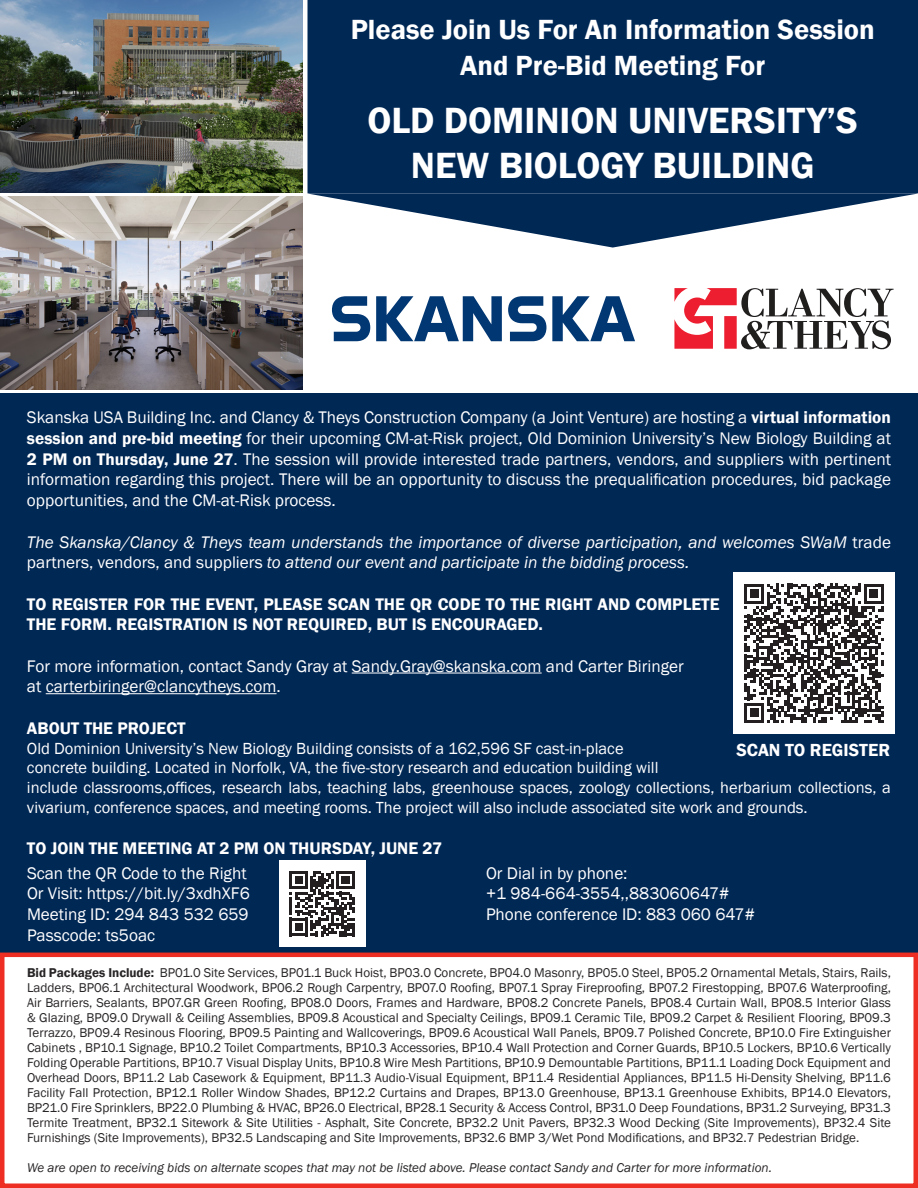
<style>
.page{position:relative;width:918px;height:1188px;background:#fff}
.page>*{position:absolute;margin:0;border:0;box-sizing:border-box;transform-origin:0 0}
.t1{font:600 37.5px "Franklin Gothic";color:#fff}
.t2{font:600 28.5px "Franklin Gothic";color:#fff}
.t3{font:600 18px "Franklin Gothic";color:#fff}
.t4{font:17.25px/20.7px "Franklin Gothic";color:#fff;text-align:justify}
.t5{font:italic 17.25px/20.7px "Franklin Gothic";color:#fff}
.t6{font:600 17.25px/20.7px "Franklin Gothic";color:#fff}
.t7{font:16.5px/19.8px "Franklin Gothic";color:#fff}
.t8{font:13.2px/15px "Franklin Gothic";color:#282526;text-align:justify}
.t9{font:italic 13.2px "Franklin Gothic";color:#282526}
.s1{font-weight:600}
.s2{font-style:normal}
</style>
<div class="page">
<div style="left:0;top:393px;width:918px;height:560px;background:#002855"></div>
<img style="left:0;top:0;width:302px;height:193px">
<img style="left:0;top:197px;width:302px;height:193px">
<svg style="left:332px;top:296px;width:38px;height:45px"></svg>
<svg style="left:376px;top:296px;width:126px;height:45px"></svg>
<svg style="left:508px;top:296px;width:38px;height:45px"></svg>
<svg style="left:552px;top:296px;width:83px;height:45px"></svg>
<svg style="left:674px;top:288px;width:220px;height:61px"></svg>
<hr style="left:352px;top:673px;width:190px;height:1px;background:#fff">
<hr style="left:46px;top:693px;width:231px;height:1px;background:#fff">
<svg style="left:308px;top:0;width:610px;height:248px;background:#1c3f67"></svg>
<div style="left:0;top:953px;width:918px;height:235px;border:4px solid #ee2e22"></div>
<div style="left:733px;top:572px;width:162px;height:162px;background:#fff"></div>
<svg style="left:744px;top:584px;width:140px;height:139px"></svg>
<div style="left:279px;top:861px;width:86px;height:86px;background:#fff"></div>
<svg style="left:289px;top:871px;width:66px;height:65px"></svg>
<p class="t2" style="left:351px;top:11px;width:526px">Please Join Us For An Information Session</p>
<p class="t2" style="left:460px;top:47px;width:307px">And Pre-Bid Meeting For</p>
<p class="t1" style="left:367px;top:97px;width:492px">OLD DOMINION UNIVERSITY’S</p>
<p class="t1" style="left:411px;top:142px;width:405px">NEW BIOLOGY BUILDING</p>
<p class="t4" style="left:27px;top:408px;width:866px">Skanska USA Building Inc. and Clancy &amp; Theys Construction Company (a Joint Venture) are hosting a <span class="s1">virtual information session and pre-bid meeting</span> for their upcoming CM-at-Risk project, Old Dominion University’s New Biology Building at <span class="s1">2 PM on Thursday, June 27</span>. The session will provide interested trade partners, vendors, and suppliers with pertinent information regarding this project. There will be an opportunity to discuss the prequalification procedures, bid package opportunities, and the CM-at-Risk process.</p>
<p class="t5" style="left:27px;top:532px;width:866px">The Skanska/Clancy &amp; Theys team understands the importance of diverse participation, and welcomes SWaM <span class="s2">trade partners, vendors, and suppliers</span> to attend our event and participate in the bidding process.</p>
<p class="t6" style="left:27px;top:594px;width:694px">TO REGISTER FOR THE EVENT, PLEASE SCAN THE QR CODE TO THE RIGHT AND COMPLETE<br>THE FORM. REGISTRATION IS NOT REQUIRED, BUT IS ENCOURAGED.</p>
<p class="t4" style="left:27px;top:656px;width:658px">For more information, contact Sandy Gray at Sandy.Gray@skanska.com and Carter Biringer</p>
<p class="t4" style="left:27px;top:677px;width:255px">at carterbiringer@clancytheys.com.</p>
<p class="t6" style="left:27px;top:718px;width:160px">ABOUT THE PROJECT</p>
<p class="t7" style="left:27px;top:739px;width:598px">Old Dominion University’s New Biology Building consists of a 162,596 SF cast-in-place</p>
<p class="t7" style="left:27px;top:758px;width:633px">concrete building. Located in Norfolk, VA, the five-story research and education building will</p>
<p class="t7" style="left:27px;top:778px;width:866px">include classrooms,offices, research labs, teaching labs, greenhouse spaces, zoology collections, herbarium collections, a vivarium, conference spaces, and meeting rooms. The project will also include associated site work and grounds.</p>
<p class="t6" style="left:27px;top:839px;width:417px">TO JOIN THE MEETING AT 2 PM ON THURSDAY, JUNE 27</p>
<p class="t3" style="left:736px;top:739px;width:155px">SCAN TO REGISTER</p>
<p class="t4" style="left:27px;top:863px;width:221px">Scan the QR Code to the Right</p>
<p class="t4" style="left:27px;top:884px;width:224px">Or Visit: https://bit.ly/3xdhXF6</p>
<p class="t4" style="left:27px;top:904px;width:223px">Meeting ID: 294 843 532 659</p>
<p class="t4" style="left:27px;top:925px;width:130px">Passcode: ts5oac</p>
<p class="t4" style="left:486px;top:863px;width:143px">Or Dial in by phone:</p>
<p class="t4" style="left:486px;top:884px;width:245px">+1 984-664-3554,,883060647#</p>
<p class="t4" style="left:486px;top:904px;width:270px">Phone conference ID: 883 060 647#</p>
<p class="t8" style="left:27px;top:966px;width:866px"><span class="s1">Bid Packages Include:</span> BP01.0 Site Services, BP01.1 Buck Hoist, BP03.0 Concrete, BP04.0 Masonry, BP05.0 Steel, BP05.2 Ornamental Metals, Stairs, Rails, Ladders, BP06.1 Architectural Woodwork, BP06.2 Rough Carpentry, BP07.0 Roofing, BP07.1 Spray Fireproofing, BP07.2 Firestopping, BP07.6 Waterproofing, Air Barriers, Sealants, BP07.GR Green Roofing, BP08.0 Doors, Frames and Hardware, BP08.2 Concrete Panels, BP08.4 Curtain Wall, BP08.5 Interior Glass &amp; Glazing, BP09.0 Drywall &amp; Ceiling Assemblies, BP09.8 Acoustical and Specialty Ceilings, BP09.1 Ceramic Tile, BP09.2 Carpet &amp; Resilient Flooring, BP09.3<br>Terrazzo, BP09.4 Resinous Flooring, BP09.5 Painting and Wallcoverings, BP09.6 Acoustical Wall Panels, BP09.7 Polished Concrete, BP10.0 Fire Extinguisher Cabinets , BP10.1 Signage, BP10.2 Toilet Compartments, BP10.3 Accessories, BP10.4 Wall Protection and Corner Guards, BP10.5 Lockers, BP10.6 Vertically Folding Operable Partitions, BP10.7 Visual Display Units, BP10.8 Wire Mesh Partitions, BP10.9 Demountable Partitions, BP11.1 Loading Dock Equipment and Overhead Doors, BP11.2 Lab Casework &amp; Equipment, BP11.3 Audio-Visual Equipment, BP11.4 Residential Appliances, BP11.5 Hi-Density Shelving, BP11.6<br>Facility Fall Protection, BP12.1 Roller Window Shades, BP12.2 Curtains and Drapes, BP13.0 Greenhouse, BP13.1 Greenhouse Exhibits, BP14.0 Elevators, BP21.0 Fire Sprinklers, BP22.0 Plumbing &amp; HVAC, BP26.0 Electrical, BP28.1 Security &amp; Access Control, BP31.0 Deep Foundations, BP31.2 Surveying, BP31.3<br>Termite Treatment, BP32.1 Sitework &amp; Site Utilities - Asphalt, Site Concrete, BP32.2 Unit Pavers, BP32.3 Wood Decking (Site Improvements), BP32.4 Site Furnishings (Site Improvements), BP32.5 Landscaping and Site Improvements, BP32.6 BMP 3/Wet Pond Modifications, and BP32.7 Pedestrian Bridge.</p>
<p class="t9" style="left:27px;top:1160px;width:746px">We are open to receiving bids on alternate scopes that may not be listed above. Please contact Sandy and Carter for more information.</p>
</div>
